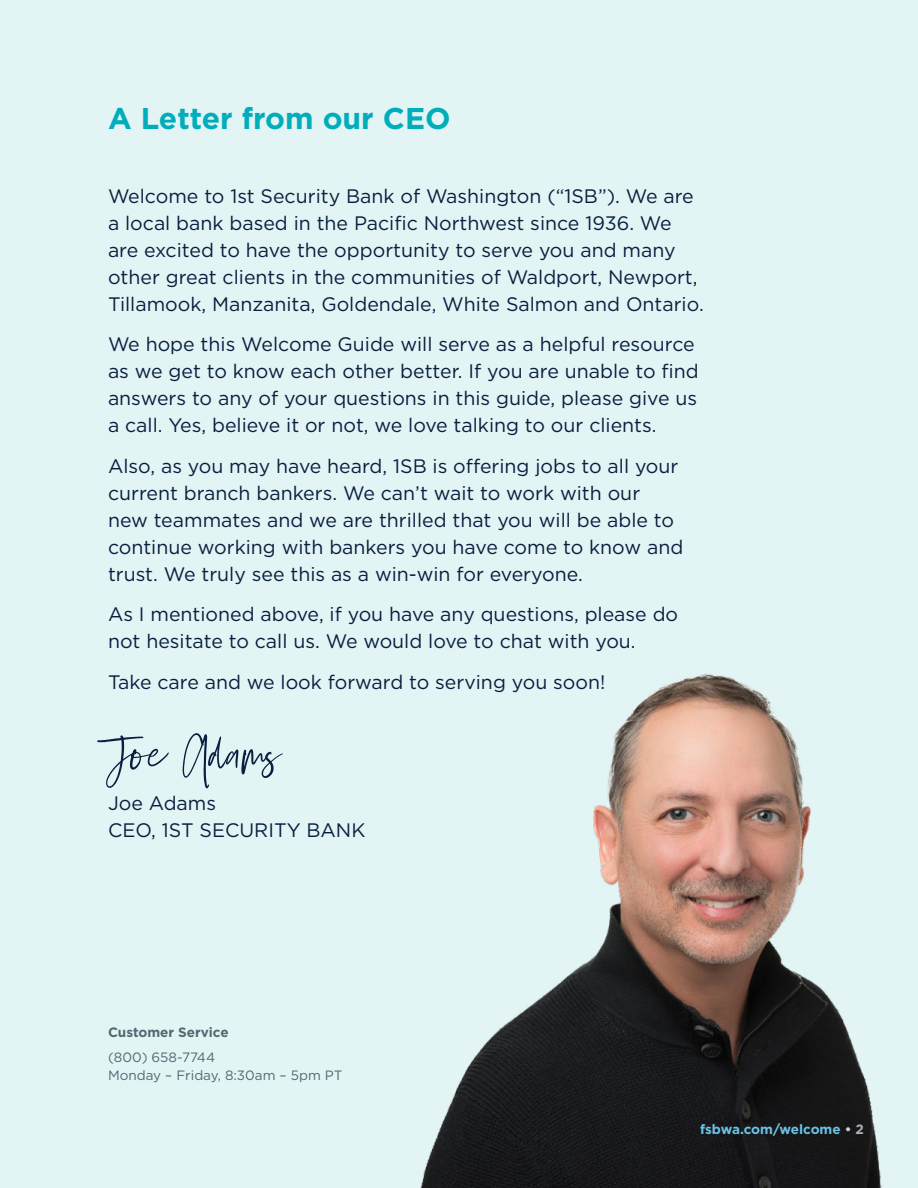
<style>
.page{position:relative;width:918px;height:1188px;background:#e3f4f5}
.page>*{position:absolute;margin:0;border:0;box-sizing:border-box;transform-origin:0 0}
.t1{font:58.35px "Silver South Script Alt";color:#081f3f}
.t2{font:700 30px "Gotham";color:#00adbb}
.t3{font:19.5px/27px "Gotham";color:#081f3f}
.t4{font:13.5px/18px "Gotham";color:#546772}
.t5{font:700 13.5px "Gotham";color:#6bc3e7}
.t6{font:700 13.5px "Gotham";color:#546772}
.s1{color:#cfd2d5}
.s2{color:#abb1b8}
</style>
<div class="page">
<img style="left:420px;top:674px;width:462px;height:514px">
<h2 class="t2" style="left:108px;top:101px;width:344px">A Letter from our CEO</h2>
<p class="t3" style="left:108px;top:182px;width:597px">Welcome to 1st Security Bank of Washington (“1SB”). We are a local bank based in the Pacific Northwest since 1936. We are excited to have the opportunity to serve you and many other great clients in the communities of Waldport, Newport, Tillamook, Manzanita, Goldendale, White Salmon and Ontario.</p>
<p class="t3" style="left:108px;top:330px;width:592px">We hope this Welcome Guide will serve as a helpful resource as we get to know each other better. If you are unable to find answers to any of your questions in this guide, please give us a call. Yes, believe it or not, we love talking to our clients.</p>
<p class="t3" style="left:108px;top:452px;width:577px">Also, as you may have heard, 1SB is offering jobs to all your current branch bankers. We can’t wait to work with our new teammates and we are thrilled that you will be able to continue working with bankers you have come to know and trust. We truly see this as a win-win for everyone.</p>
<p class="t3" style="left:108px;top:600px;width:572px">As I mentioned above, if you have any questions, please do not hesitate to call us. We would love to chat with you.</p>
<p class="t3" style="left:108px;top:668px;width:499px">Take care and we look forward to serving you soon!</p>
<h1 class="t1" style="left:108px;top:719px;width:175px">Joe Adams</h1>
<p class="t3" style="left:108px;top:789px;width:259px">Joe Adams<br>CEO, 1ST SECURITY BANK</p>
<p class="t6" style="left:108px;top:1025px;width:122px">Customer Service</p>
<p class="t4" style="left:108px;top:1048px;width:236px">(800) 658-7744<br>Monday – Friday, 8:30am – 5pm PT</p>
<p class="t5" style="left:700px;top:1121px;width:165px">fsbwa.com/welcome <span class="s1">•</span> <span class="s2">2</span></p>
</div>
